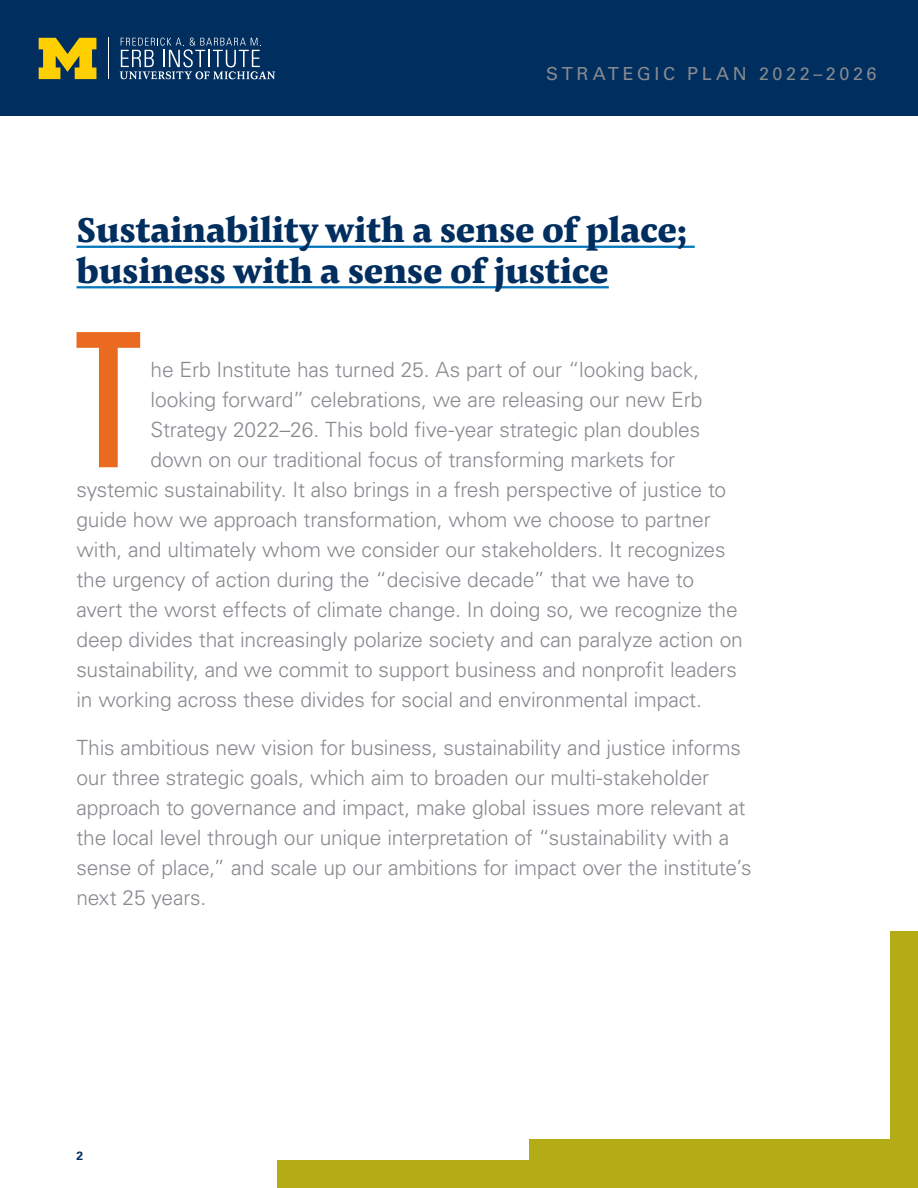
<style>
.page{position:relative;width:918px;height:1188px;background:#fff}
.page>*{position:absolute;margin:0;border:0;box-sizing:border-box;transform-origin:0 0}
.Body_Text_9_13{font:ultra-condensed 187.2px "Univers LT Std";color:#ea6a20}
.Heading_18pt_Underli{font:800 36px/40.5px "Pensum Pro";letter-spacing:-.01em;color:#002e5e}
.Body_Text_9_13-2{font:300 21px/30px "Univers LT Std";letter-spacing:-.01em;color:#878a8f}
.t1{font:18px "Univers LT Std";letter-spacing:.2em;color:#878a8f}
.t2{font:700 12px "Univers LT Std";color:#002e5e}
</style>
<div class="page">
<div style="left:0;top:0;width:918px;height:116px;background:#002e5e"></div>
<hr style="left:108px;top:38px;width:1px;height:41px;background:#fff">
<svg style="left:120px;top:38px;width:155px;height:41px"></svg>
<svg style="left:39px;top:38px;width:57px;height:41px"></svg>
<div style="left:277px;top:1160px;width:634px;height:28px;background:#b3ac17"></div>
<div style="left:890px;top:932px;width:28px;height:255px;background:#b3ac17"></div>
<div style="left:529px;top:1139px;width:389px;height:49px;background:#b3ac17"></div>
<hr style="left:76px;top:246px;width:619px;height:2px;background:#0075bc">
<hr style="left:76px;top:286px;width:533px;height:2px;background:#0075bc">
<p class="t1" style="left:546px;top:63px;width:332px">STRATEGIC PLAN 2022–2026</p>
<p class="Heading_18pt_Underli" style="left:76px;top:209px;width:612px">Sustainability with a sense of place; business with a sense of justice</p>
<p class="Body_Text_9_13" style="left:75px;top:294px;width:67px">T</p>
<p class="Body_Text_9_13-2" style="left:151px;top:355px;width:550px">he Erb Institute has turned 25. As part of our “looking back,</p>
<p class="Body_Text_9_13-2" style="left:151px;top:385px;width:553px">looking forward” celebrations, we are releasing our new Erb</p>
<p class="Body_Text_9_13-2" style="left:151px;top:415px;width:551px">Strategy 2022–26. This bold five-year strategic plan doubles</p>
<p class="Body_Text_9_13-2" style="left:151px;top:445px;width:526px">down on our traditional focus of transforming markets for</p>
<p class="Body_Text_9_13-2" style="left:76px;top:475px;width:651px">systemic sustainability. It also brings in a fresh perspective of justice to</p>
<p class="Body_Text_9_13-2" style="left:76px;top:505px;width:636px">guide how we approach transformation, whom we choose to partner</p>
<p class="Body_Text_9_13-2" style="left:76px;top:535px;width:651px">with, and ultimately whom we consider our stakeholders. It recognizes</p>
<p class="Body_Text_9_13-2" style="left:76px;top:565px;width:619px">the urgency of action during the “decisive decade” that we have to</p>
<p class="Body_Text_9_13-2" style="left:76px;top:595px;width:663px">avert the worst effects of climate change. In doing so, we recognize the</p>
<p class="Body_Text_9_13-2" style="left:76px;top:625px;width:668px">deep divides that increasingly polarize society and can paralyze action on</p>
<p class="Body_Text_9_13-2" style="left:76px;top:655px;width:662px">sustainability, and we commit to support business and nonprofit leaders</p>
<p class="Body_Text_9_13-2" style="left:76px;top:685px;width:627px">in working across these divides for social and environmental impact.</p>
<p class="Body_Text_9_13-2" style="left:76px;top:733px;width:677px">This ambitious new vision for business, sustainability and justice informs our three strategic goals, which aim to broaden our multi-stakeholder approach to governance and impact, make global issues more relevant at the local level through our unique interpretation of “sustainability with a sense of place,” and scale up our ambitions for impact over the institute’s next 25 years.</p>
<p class="t2" style="left:76px;top:1149px;width:8px">2</p>
</div>
